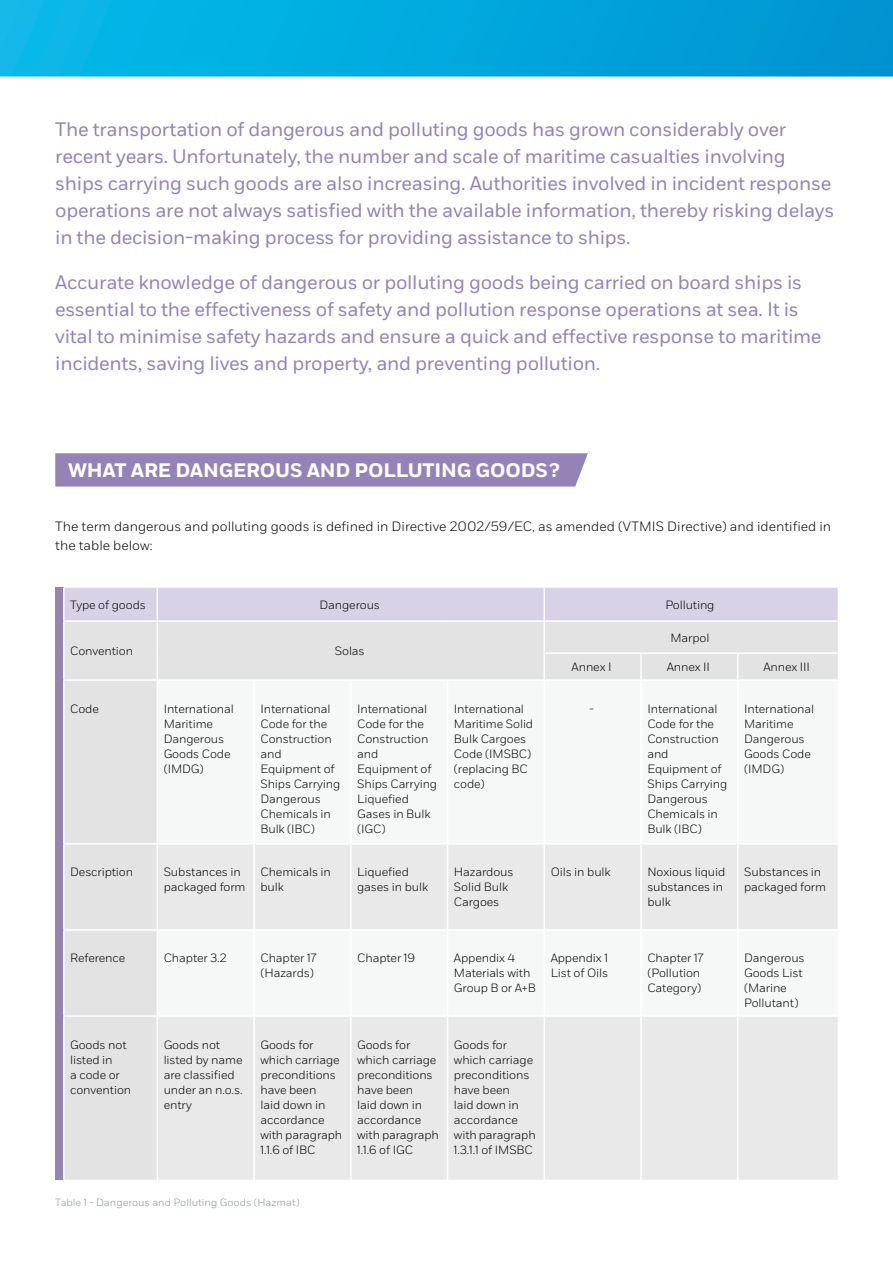
<style>
.page{position:relative;width:893px;height:1263px;background:#fff}
.page>*{position:absolute;margin:0;border:0;box-sizing:border-box;transform-origin:0 0}
.t1{font:19.5px/27px "Fort";letter-spacing:-.015em;color:#9483b7}
.t2{font:700 19.5px "Fort";letter-spacing:-.01em;color:#fff}
.t3{font:300 13.5px/19.5px "Fort";color:#000}
.t4{font:300 12px/15px "Fort";letter-spacing:-.01em;color:#000}
.t5{font:300 10.5px "Fort";color:#88959d}
</style>
<div class="page">
<svg style="left:0;top:0;width:893px;height:77px;background:#02a8de"></svg>
<div style="left:55px;top:453px;width:533px;height:33px;background:#9483b7"></div>
<div style="left:55px;top:588px;width:9px;height:592px;background:#9483b7"></div>
<div style="left:65px;top:681px;width:92px;height:499px;background:#e3e3e4"></div>
<svg style="left:158px;top:845px;width:680px;height:335px;fill:#e9e9ea"></svg>
<hr style="left:63px;top:588px;width:2px;height:32px;background:#fff">
<hr style="left:63px;top:620px;width:94px;height:2px;background:#fff">
<hr style="left:63px;top:622px;width:2px;height:31px;background:#fff">
<hr style="left:63px;top:653px;width:2px;height:26px;background:#fff">
<svg style="left:64px;top:588px;width:774px;height:91px;background:#e0dde5"></svg>
<hr style="left:63px;top:679px;width:94px;height:2px;background:#fff">
<hr style="left:63px;top:681px;width:2px;height:162px;background:#fff">
<hr style="left:63px;top:843px;width:94px;height:1px;background:#fff">
<hr style="left:63px;top:844px;width:2px;height:85px;background:#fff">
<hr style="left:253px;top:844px;width:2px;height:85px;background:#fff">
<hr style="left:350px;top:844px;width:2px;height:85px;background:#fff">
<hr style="left:447px;top:844px;width:1px;height:85px;background:#fff">
<hr style="left:544px;top:844px;width:1px;height:85px;background:#fff">
<hr style="left:640px;top:844px;width:2px;height:85px;background:#fff">
<hr style="left:737px;top:844px;width:1px;height:85px;background:#fff">
<hr style="left:63px;top:929px;width:94px;height:2px;background:#fff">
<hr style="left:63px;top:931px;width:2px;height:84px;background:#fff">
<hr style="left:157px;top:929px;width:97px;height:2px;background:#fff">
<hr style="left:254px;top:929px;width:97px;height:2px;background:#fff">
<hr style="left:253px;top:931px;width:2px;height:84px;background:#fff">
<hr style="left:351px;top:929px;width:97px;height:2px;background:#fff">
<hr style="left:350px;top:931px;width:2px;height:84px;background:#fff">
<hr style="left:448px;top:929px;width:96px;height:2px;background:#fff">
<hr style="left:447px;top:931px;width:1px;height:84px;background:#fff">
<hr style="left:544px;top:929px;width:97px;height:2px;background:#fff">
<hr style="left:544px;top:931px;width:1px;height:84px;background:#fff">
<hr style="left:641px;top:929px;width:97px;height:2px;background:#fff">
<hr style="left:640px;top:931px;width:2px;height:84px;background:#fff">
<hr style="left:738px;top:929px;width:100px;height:2px;background:#fff">
<hr style="left:737px;top:931px;width:1px;height:84px;background:#fff">
<hr style="left:63px;top:1015px;width:94px;height:2px;background:#fff">
<hr style="left:63px;top:1017px;width:2px;height:163px;background:#fff">
<hr style="left:157px;top:1015px;width:97px;height:2px;background:#fff">
<hr style="left:254px;top:1015px;width:97px;height:2px;background:#fff">
<hr style="left:253px;top:1017px;width:2px;height:163px;background:#fff">
<hr style="left:351px;top:1015px;width:97px;height:2px;background:#fff">
<hr style="left:350px;top:1017px;width:2px;height:163px;background:#fff">
<hr style="left:448px;top:1015px;width:96px;height:2px;background:#fff">
<hr style="left:447px;top:1017px;width:1px;height:163px;background:#fff">
<hr style="left:544px;top:1015px;width:97px;height:2px;background:#fff">
<hr style="left:544px;top:1017px;width:1px;height:163px;background:#fff">
<hr style="left:641px;top:1015px;width:97px;height:2px;background:#fff">
<hr style="left:640px;top:1017px;width:2px;height:163px;background:#fff">
<hr style="left:738px;top:1015px;width:100px;height:2px;background:#fff">
<hr style="left:737px;top:1017px;width:1px;height:163px;background:#fff">
<p class="t1" style="left:55px;top:116px;width:781px">The transportation of dangerous and polluting goods has grown considerably over recent years. Unfortunately, the number and scale of maritime casualties involving ships carrying such goods are also increasing. Authorities involved in incident response operations are not always satisfied with the available information, thereby risking delays in the decision-making process for providing assistance to ships.</p>
<p class="t1" style="left:55px;top:269px;width:768px">Accurate knowledge of dangerous or polluting goods being carried on board ships is essential to the effectiveness of safety and pollution response operations at sea. It is vital to minimise safety hazards and ensure a quick and effective response to maritime incidents, saving lives and property, and preventing pollution.</p>
<h1 class="t2" style="left:68px;top:458px;width:493px">WHAT ARE DANGEROUS AND POLLUTING GOODS ?</h1>
<p class="t3" style="left:55px;top:516px;width:777px">The term dangerous and polluting goods is defined in Directive 2002/59/EC, as amended (VTMIS Directive) and identified in the table below:</p>
<p class="t4" style="left:70px;top:597px;width:77px">Type of goods</p>
<p class="t4" style="left:319px;top:597px;width:62px">Dangerous</p>
<p class="t4" style="left:665px;top:597px;width:51px">Polluting</p>
<p class="t4" style="left:70px;top:643px;width:65px">Convention</p>
<p class="t4" style="left:335px;top:643px;width:31px">Solas</p>
<p class="t4" style="left:670px;top:630px;width:40px">Marpol</p>
<p class="t4" style="left:572px;top:659px;width:41px">Annex I</p>
<p class="t4" style="left:667px;top:659px;width:45px">Annex II</p>
<p class="t4" style="left:763px;top:659px;width:48px">Annex III</p>
<p class="t4" style="left:70px;top:701px;width:30px">Code</p>
<p class="t4" style="left:164px;top:701px;width:72px">International<br>Maritime<br>Dangerous<br>Goods Code (IMDG)</p>
<p class="t4" style="left:260px;top:701px;width:82px">International<br>Code for the<br>Construction and<br>Equipment of<br>Ships Carrying<br>Dangerous<br>Chemicals in<br>Bulk (IBC)</p>
<p class="t4" style="left:357px;top:701px;width:82px">International<br>Code for the<br>Construction and<br>Equipment of<br>Ships Carrying<br>Liquefied<br>Gases in Bulk (IGC)</p>
<p class="t4" style="left:454px;top:701px;width:81px">International<br>Maritime Solid<br>Bulk Cargoes<br>Code (IMSBC) (replacing BC code)</p>
<p class="t4" style="left:589px;top:701px;width:6px">-</p>
<p class="t4" style="left:647px;top:701px;width:82px">International<br>Code for the<br>Construction and<br>Equipment of<br>Ships Carrying<br>Dangerous<br>Chemicals in<br>Bulk (IBC)</p>
<p class="t4" style="left:744px;top:701px;width:72px">International<br>Maritime<br>Dangerous<br>Goods Code (IMDG)</p>
<p class="t4" style="left:70px;top:865px;width:65px">Description</p>
<p class="t4" style="left:164px;top:865px;width:83px">Substances in packaged form</p>
<p class="t4" style="left:260px;top:865px;width:72px">Chemicals in bulk</p>
<p class="t4" style="left:357px;top:865px;width:73px">Liquefied gases in bulk</p>
<p class="t4" style="left:454px;top:865px;width:61px">Hazardous<br>Solid Bulk<br>Cargoes</p>
<p class="t4" style="left:551px;top:865px;width:61px">Oils in bulk</p>
<p class="t4" style="left:647px;top:865px;width:79px">Noxious liquid substances in bulk</p>
<p class="t4" style="left:744px;top:865px;width:83px">Substances in packaged form</p>
<p class="t4" style="left:70px;top:951px;width:57px">Reference</p>
<p class="t4" style="left:164px;top:951px;width:65px">Chapter 3.2</p>
<p class="t4" style="left:260px;top:951px;width:58px">Chapter 17 (Hazards)</p>
<p class="t4" style="left:357px;top:951px;width:60px">Chapter 19</p>
<p class="t4" style="left:454px;top:951px;width:83px">Appendix 4<br>Materials with<br>Group B or A+B</p>
<p class="t4" style="left:551px;top:951px;width:59px">Appendix 1<br>List of Oils</p>
<p class="t4" style="left:647px;top:951px;width:58px">Chapter 17 (Pollution<br>Category)</p>
<p class="t4" style="left:744px;top:951px;width:62px">Dangerous<br>Goods List (Marine<br>Pollutant)</p>
<p class="t4" style="left:70px;top:1037px;width:63px">Goods not listed in<br>a code or convention</p>
<p class="t4" style="left:164px;top:1037px;width:80px">Goods not listed by name are classified under an n.o.s. entry</p>
<p class="t4" style="left:260px;top:1037px;width:83px">Goods for which carriage preconditions have been<br>laid down in accordance with paragraph<br>1.1.6 of IBC</p>
<p class="t4" style="left:357px;top:1037px;width:83px">Goods for which carriage preconditions have been<br>laid down in accordance with paragraph<br>1.1.6 of IGC</p>
<p class="t4" style="left:454px;top:1037px;width:83px">Goods for which carriage preconditions have been<br>laid down in accordance with paragraph<br>1.3.1.1 of IMSBC</p>
<p class="t5" style="left:55px;top:1196px;width:246px">Table 1 - Dangerous and Polluting Goods (Hazmat)</p>
</div>
